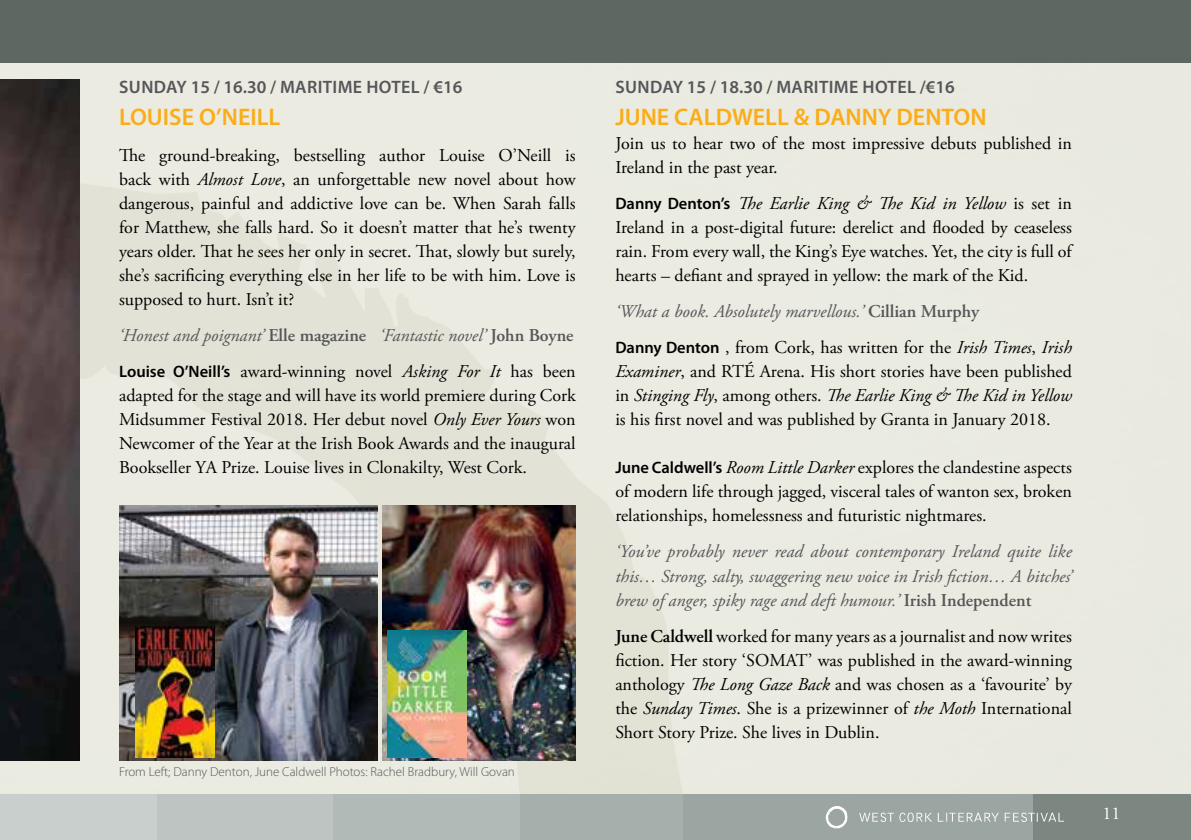
<style>
.page{position:relative;width:1191px;height:840px;background:#fff}
.page>*{position:absolute;margin:0;border:0;box-sizing:border-box;transform-origin:0 0}
.t1{font:600 24px "Myriad Pro";color:#fbad18}
.t2{font:18px/24px "Adobe Garamond Pro";color:#000;text-align:justify}
.t3{font:italic 18px/36px "Adobe Garamond Pro";color:#565659}
.t4{font:600 18px "Myriad Pro";letter-spacing:.02em;color:#565659}
.t5{font:18px "Adobe Garamond Pro";color:#fff}
.t6{font:300 13px "Myriad Pro";color:#565659}
.s1{font-style:italic}
.s2{font-weight:600;font-style:normal}
.s3{font-family:"Myriad Pro";font-weight:600;font-style:normal;font-size:16.4px;color:#000}
.s4{font-style:normal;color:#000}
.s5{color:#000}
.s6{font-family:"Myriad Pro";font-weight:600;font-size:16.4px}
.s7{font-weight:600}
</style>
<div class="page">
<div style="left:0;top:62px;width:1191px;height:732px;background:#eaeae1"></div>
<img style="left:0;top:183px;width:696px;height:611px">
<div style="left:0;top:794px;width:158px;height:45px;background:#c8cfcc"></div>
<div style="left:158px;top:794px;width:175px;height:45px;background:#bdc4c1"></div>
<div style="left:333px;top:794px;width:187px;height:45px;background:#b1bab6"></div>
<div style="left:520px;top:794px;width:163px;height:45px;background:#a6afab"></div>
<div style="left:683px;top:794px;width:175px;height:45px;background:#9ba5a1"></div>
<div style="left:858px;top:794px;width:175px;height:45px;background:#9ba5a1"></div>
<div style="left:1033px;top:794px;width:158px;height:45px;background:#7c8782"></div>
<img style="left:825px;top:806px;width:22px;height:22px">
<div style="left:0;top:0;width:1191px;height:62px;background:#5d6863"></div>
<img style="left:0;top:79px;width:79px;height:681px">
<img style="left:119px;top:505px;width:258px;height:255px">
<img style="left:383px;top:505px;width:192px;height:255px">
<img style="left:135px;top:626px;width:80px;height:131px">
<img style="left:387px;top:630px;width:79px;height:127px">
<p class="t4" style="left:119px;top:75px;width:344px">SUNDAY 15 / 16.30 / MARITIME HOTEL / €16</p>
<h1 class="t1" style="left:119px;top:102px;width:163px">LOUISE O’NEILL</h1>
<p class="t2" style="left:119px;top:144px;width:458px">The ground-breaking, bestselling author Louise O’Neill is back with <span class="s1">Almost Love</span>, an unforgettable new novel about how dangerous, painful and addictive love can be. When Sarah falls for Matthew, she falls hard. So it doesn’t matter that he’s twenty years older. That he sees her only in secret. That, slowly but surely, she’s sacrificing everything else in her life to be with him. Love is supposed to hurt. Isn’t it?</p>
<p class="t3" style="left:119px;top:318px;width:458px">‘Honest and poignant’ <span class="s2">Elle magazine</span> ‘Fantastic novel’ <span class="s2">John Boyne<br></span><span class="s3">Louise O’Neill’s</span> <span class="s4">award-winning novel</span> <span class="s5">Asking For It</span> <span class="s4">has been</span></p>
<p class="t2" style="left:119px;top:384px;width:458px">adapted for the stage and will have its world premiere during Cork Midsummer Festival 2018. Her debut novel <span class="s1">Only Ever Yours</span> won Newcomer of the Year at the Irish Book Awards and the inaugural Bookseller YA Prize. Louise lives in Clonakilty, West Cork.</p>
<p class="t6" style="left:119px;top:763px;width:397px">From Left; Danny Denton, June Caldwell Photos: Rachel Bradbury, Will Govan</p>
<p class="t4" style="left:615px;top:75px;width:341px">SUNDAY 15 / 18.30 / MARITIME HOTEL /€16</p>
<h1 class="t1" style="left:615px;top:102px;width:373px">JUNE CALDWELL &amp; DANNY DENTON</h1>
<p class="t2" style="left:615px;top:132px;width:458px">Join us to hear two of the most impressive debuts published in<br>Ireland in the past year.</p>
<p class="t2" style="left:615px;top:192px;width:458px"><span class="s6">Danny Denton’s</span> <span class="s1">The Earlie King &amp; The Kid in Yellow</span> is set in Ireland in a post-digital future: derelict and flooded by ceaseless rain. From every wall, the King’s Eye watches. Yet, the city is full of hearts – defiant and sprayed in yellow: the mark of the Kid.</p>
<p class="t3" style="left:615px;top:294px;width:458px">‘What a book. Absolutely marvellous.’ <span class="s2">Cillian Murphy<br></span><span class="s3">Danny Denton</span> <span class="s4">, from Cork, has written for the</span> <span class="s5">Irish Times</span><span class="s4">,</span> <span class="s5">Irish</span></p>
<p class="t2" style="left:615px;top:360px;width:458px"><span class="s1">Examiner</span>, and RTÉ Arena. His short stories have been published in <span class="s1">Stinging Fly</span>, among others. <span class="s1">The Earlie King &amp; The Kid in Yellow </span>is his first novel and was published by Granta in January 2018.</p>
<p class="t2" style="left:615px;top:456px;width:458px"><span class="s6">June Caldwell’s</span> <span class="s1">Room Little Darker</span> explores the clandestine aspects of modern life through jagged, visceral tales of wanton sex, broken relationships, homelessness and futuristic nightmares.</p>
<p class="t3" style="left:615px;top:540px;width:458px;line-height:24px;text-align:justify">‘You’ve probably never read about contemporary Ireland quite like this… Strong, salty, swaggering new voice in Irish fiction… A bitches’ brew of anger, spiky rage and deft humour.’ <span class="s2">Irish Independent</span></p>
<p class="t2" style="left:615px;top:624px;width:458px"><span class="s7">June Caldwell</span> worked for many years as a journalist and now writes fiction. Her story ‘SOMAT’ was published in the award-winning anthology <span class="s1">The Long Gaze Back</span> and was chosen as a ‘favourite’ by the <span class="s1">Sunday Times</span>. She is a prizewinner of <span class="s1">the Moth</span> International Short Story Prize. She lives in Dublin.</p>
<p class="t5" style="left:1102px;top:802px;width:19px">11</p>
</div>
